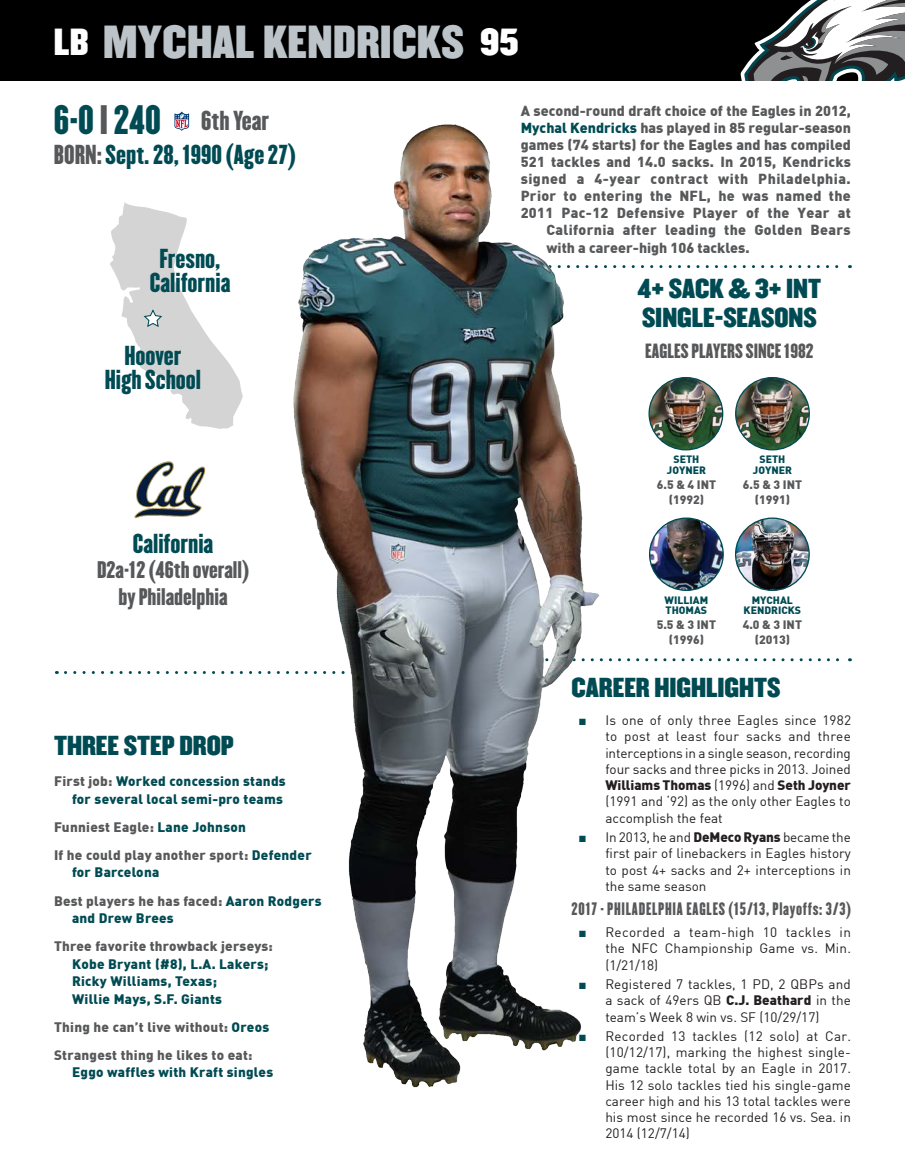
<style>
.page{position:relative;width:905px;height:1175px;background:#fff}
.page>*{position:absolute;margin:0;border:0;box-sizing:border-box;transform-origin:0 0}
.t1{font:40.5px "Champion HTF Middleweight";letter-spacing:.01em;color:#bcc4c9}
.t2{font:36px "Champion HTF Lightweight";color:#004b53}
.t3{font:24px "Champion HTF Lightweight";color:#004b53}
.t4{font:24px "Champion HTF Middleweight";color:#004b53}
.t5{font:24px "Champion HTF Lightweight";color:#57585a}
.t6{font:21px "Champion HTF Lightweight";color:#57585a}
.t7{font:18px "Champion HTF Lightweight";color:#57585a}
.t8{font:15.75px "Champion HTF Lightweight";letter-spacing:.05em;color:#57585a;scale:.92 1}
.t9{font:900 14.25px "DIN";letter-spacing:.015em;color:#57585a}
.t10{font:900 14.25px "DIN";letter-spacing:.035em;color:#57585a}
.t11{font:13.5px/16.2px "DIN";color:#231f20;text-align:justify}
.t12{font:900 13.5px/17.5px "DIN";letter-spacing:.02em;color:#57585a}
.t13{font:900 13.5px/17.5px "DIN";letter-spacing:.02em;color:#004b53;text-align:right}
.t14{font:900 12px "DIN";color:#57585a}
.t15{font:900 10.5px "DIN";color:#004b53}
.s1{font-size:33px;color:#fff}
.s2{color:#57585a}
.s3{color:#004b53}
.s4{font-family:"Arial";color:#004b53}
.s5{font-weight:900}
</style>
<div class="page">
<div style="left:0;top:0;width:904px;height:80px;background:#000"></div>
<svg style="left:740px;top:0;width:164px;height:80px"></svg>
<svg style="left:174px;top:111px;width:15px;height:20px"></svg>
<img style="left:135px;top:461px;width:71px;height:57px">
<svg style="left:602px;top:658px;width:248px;height:3px"></svg>
<svg style="left:110px;top:202px;width:133px;height:227px"></svg>
<img style="left:735px;top:377px;width:74px;height:73px">
<div style="left:735px;top:377px;width:74px;height:73px;border:1px solid #004b53;border-radius:50%"></div>
<svg style="left:604px;top:265px;width:246px;height:3px"></svg>
<img style="left:649px;top:518px;width:74px;height:72px">
<div style="left:649px;top:517px;width:74px;height:74px;border:1px solid #004b53;border-radius:50%"></div>
<img style="left:735px;top:518px;width:74px;height:72px">
<div style="left:735px;top:517px;width:74px;height:74px;border:1px solid #004b53;border-radius:50%"></div>
<img style="left:650px;top:377px;width:72px;height:73px">
<div style="left:648px;top:377px;width:75px;height:73px;border:1px solid #004b53;border-radius:50%"></div>
<svg style="left:65px;top:671px;width:222px;height:3px"></svg>
<img style="left:287px;top:124px;width:315px;height:964px">
<p class="t1" style="left:54px;top:15px;width:466px"><span class="s1">LB</span> MYCHAL KENDRICKS <span class="s1">95</span></p>
<p class="t2" style="left:54px;top:97px;width:109px">6-0 <span class="s2">|</span> 240</p>
<p class="t3" style="left:54px;top:139px;width:243px"><span class="s2">BORN:</span> Sept. 28, 1990 (Age 27)</p>
<p class="t5" style="left:201px;top:105px;width:69px">6th Year</p>
<p class="t3" style="left:160px;top:243px;width:62px">Fresno,</p>
<p class="t3" style="left:150px;top:267px;width:82px">California</p>
<p class="t3" style="left:124px;top:340px;width:59px">Hoover</p>
<p class="t3" style="left:105px;top:364px;width:98px">High School</p>
<p class="t3" style="left:133px;top:527px;width:82px">California</p>
<p class="t6" style="left:97px;top:556px;width:153px">D2a-12 (46th overall)</p>
<p class="t6" style="left:118px;top:583px;width:111px">by Philadelphia</p>
<p class="t4" style="left:54px;top:730px;width:181px">THREE STEP DROP</p>
<p class="t13" style="left:54px;top:771px;width:233px"><span class="s2">First job:</span> Worked concession stands for several local semi-pro teams</p>
<p class="t12" style="left:54px;top:817px;width:193px">Funniest Eagle: <span class="s3">Lane Johnson</span></p>
<p class="t12" style="left:72px;top:845px;width:241px;text-indent:-18px">If he could play another sport: <span class="s3">Defender for Barcelona</span></p>
<p class="t13" style="left:72px;top:891px;width:251px;text-align:left;text-indent:-18px"><span class="s2">Best players he has faced:</span> Aaron Rodgers and Drew Brees</p>
<p class="t12" style="left:72px;top:936px;width:202px;text-indent:-18px">Three favorite throwback jerseys:<br><span class="s3">Kobe Bryant (#8), L.A. Lakers;</span></p>
<p class="t13" style="left:72px;top:971px;width:146px">Ricky Williams, Texas;</p>
<p class="t13" style="left:72px;top:989px;width:151px">Willie Mays, S.F. Giants</p>
<p class="t12" style="left:54px;top:1017px;width:217px">Thing he can’t live without: <span class="s3">Oreos</span></p>
<p class="t12" style="left:54px;top:1045px;width:200px">Strangest thing he likes to eat:</p>
<p class="t13" style="left:72px;top:1063px;width:203px">Eggo waffles with Kraft singles</p>
<p class="t9" style="left:520px;top:101px;width:332px">A second-round draft choice of the Eagles in 2012,</p>
<p class="t9" style="left:520px;top:118px;width:332px"><span class="s3">Mychal Kendricks</span> has played in 85 regular-season</p>
<p class="t9" style="left:520px;top:135px;width:332px">games (74 starts) for the Eagles and has compiled</p>
<p class="t9" style="left:520px;top:152px;width:332px">521 tackles and 14.0 sacks. In 2015, Kendricks</p>
<p class="t10" style="left:520px;top:169px;width:331px">signed a 4-year contract with Philadelphia.</p>
<p class="t9" style="left:520px;top:186px;width:331px">Prior to entering the NFL, he was named the</p>
<p class="t9" style="left:520px;top:204px;width:332px">2011 Pac-12 Defensive Player of the Year at</p>
<p class="t9" style="left:546px;top:221px;width:306px">California after leading the Golden Bears</p>
<p class="t9" style="left:546px;top:238px;width:204px">with a career-high 106 tackles.</p>
<p class="t4" style="left:637px;top:273px;width:185px">4+ SACK &amp; 3+ INT</p>
<p class="t4" style="left:642px;top:302px;width:176px">SINGLE-SEASONS</p>
<p class="t7" style="left:645px;top:339px;width:170px">EAGLES PLAYERS SINCE 1982</p>
<p class="t15" style="left:673px;top:452px;width:27px">SETH</p>
<p class="t15" style="left:667px;top:463px;width:41px">JOYNER</p>
<p class="t14" style="left:656px;top:476px;width:61px">6.5 &amp; 4 INT</p>
<p class="t14" style="left:668px;top:491px;width:37px">(1992)</p>
<p class="t15" style="left:759px;top:452px;width:27px">SETH</p>
<p class="t15" style="left:753px;top:463px;width:41px">JOYNER</p>
<p class="t14" style="left:742px;top:476px;width:61px">6.5 &amp; 3 INT</p>
<p class="t14" style="left:754px;top:491px;width:37px">(1991)</p>
<p class="t15" style="left:751px;top:593px;width:43px">MYCHAL</p>
<p class="t15" style="left:743px;top:603px;width:59px">KENDRICKS</p>
<p class="t14" style="left:742px;top:617px;width:61px">4.0 &amp; 3 INT</p>
<p class="t14" style="left:754px;top:632px;width:37px">(2013)</p>
<p class="t4" style="left:571px;top:672px;width:210px">CAREER HIGHLIGHTS</p>
<p class="t11" style="left:605px;top:712px;width:247px;text-indent:-27px"><span class="s4">■</span> Is one of only three Eagles since 1982 to post at least four sacks and three interceptions in a single season, recording four sacks and three picks in 2013. Joined <span class="s5">Williams Thomas</span> (1996) and <span class="s5">Seth Joyner </span>(1991 and ‘92) as the only other Eagles to accomplish the feat</p>
<p class="t11" style="left:605px;top:829px;width:247px;text-indent:-27px"><span class="s4">■</span> In 2013, he and <span class="s5">DeMeco Ryans</span> became the first pair of linebackers in Eagles history to post 4+ sacks and 2+ interceptions in the same season</p>
<p class="t8" style="left:571px;top:898px;width:305px">2017 - PHILADELPHIA EAGLES (15/13, Playoffs: 3/3)</p>
<p class="t11" style="left:605px;top:924px;width:247px;text-indent:-27px"><span class="s4">■</span> Recorded a team-high 10 tackles in the NFC Championship Game vs. Min. (1/21/18)</p>
<p class="t11" style="left:605px;top:976px;width:247px;text-indent:-27px"><span class="s4">■</span> Registered 7 tackles, 1 PD, 2 QBPs and a sack of 49ers QB <span class="s5">C.J. Beathard</span> in the team’s Week 8 win vs. SF (10/29/17)</p>
<p class="t11" style="left:605px;top:1027px;width:247px;text-indent:-27px"><span class="s4">■</span> Recorded 13 tackles (12 solo) at Car. (10/12/17), marking the highest single&shy;game tackle total by an Eagle in 2017.<br>His 12 solo tackles tied his single-game career high and his 13 total tackles were his most since he recorded 16 vs. Sea. in 2014 (12/7/14)</p>
<p class="t15" style="left:664px;top:593px;width:45px">WILLIAM</p>
<p class="t15" style="left:665px;top:603px;width:43px">THOMAS</p>
<p class="t14" style="left:656px;top:617px;width:61px">5.5 &amp; 3 INT</p>
<p class="t14" style="left:668px;top:632px;width:37px">(1996)</p>
</div>
